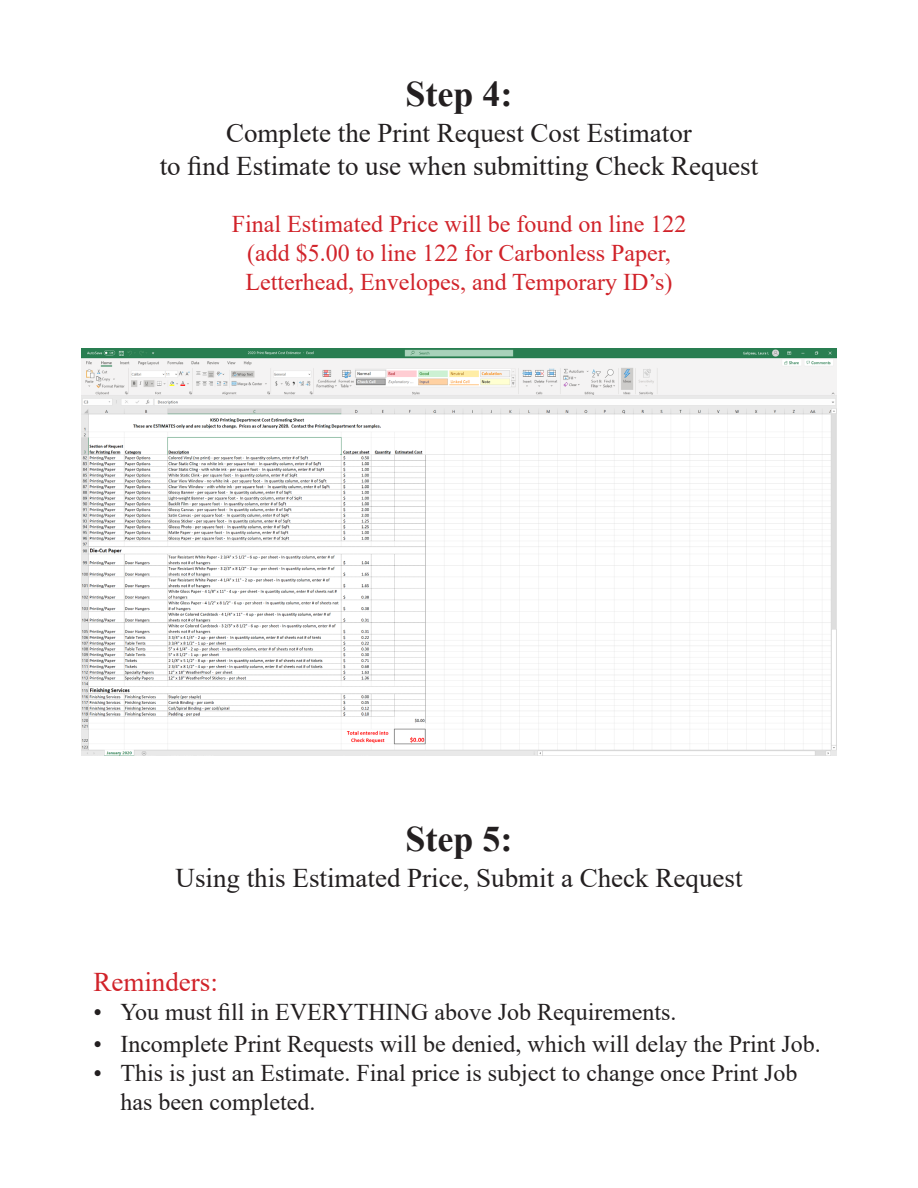
<style>
.page{position:relative;width:918px;height:1188px;background:#fff}
.page>*{position:absolute;margin:0;border:0;box-sizing:border-box;transform-origin:0 0}
.t1{font:700 36px "Times New Roman";color:#231f20}
.t2{font:27px/32.4px "Times New Roman";color:#231f20;text-align:center}
.t3{font:27px "Times New Roman";color:#d1232a}
.t4{font:24px/28.8px "Times New Roman";color:#231f20}
.t5{font:24px/28.8px "Times New Roman";color:#d1232a;text-align:center}
</style>
<div class="page">
<img style="left:81px;top:349px;width:756px;height:406px">
<h1 class="t1" style="left:406px;top:68px;width:108px">Step 4:</h1>
<p class="t2" style="left:160px;top:116px;width:600px">Complete the Print Request Cost Estimator<br>to find Estimate to use when submitting Check Request</p>
<p class="t5" style="left:232px;top:209px;width:456px">Final Estimated Price will be found on line 122 (add $5.00 to line 122 for Carbonless Paper,<br>Letterhead, Envelopes, and Temporary ID’s)</p>
<h1 class="t1" style="left:406px;top:813px;width:108px">Step 5:</h1>
<p class="t2" style="left:176px;top:861px;width:569px">Using this Estimated Price, Submit a Check Request</p>
<p class="t3" style="left:93px;top:963px;width:126px">Reminders:</p>
<p class="t4" style="left:93px;top:996px;width:585px">• You must fill in EVERYTHING above Job Requirements.</p>
<p class="t4" style="left:93px;top:1029px;width:729px">• Incomplete Print Requests will be denied, which will delay the Print Job.</p>
<p class="t4" style="left:120px;top:1058px;width:679px;text-indent:-27px">• This is just an Estimate. Final price is subject to change once Print Job has been completed.</p>
</div>
